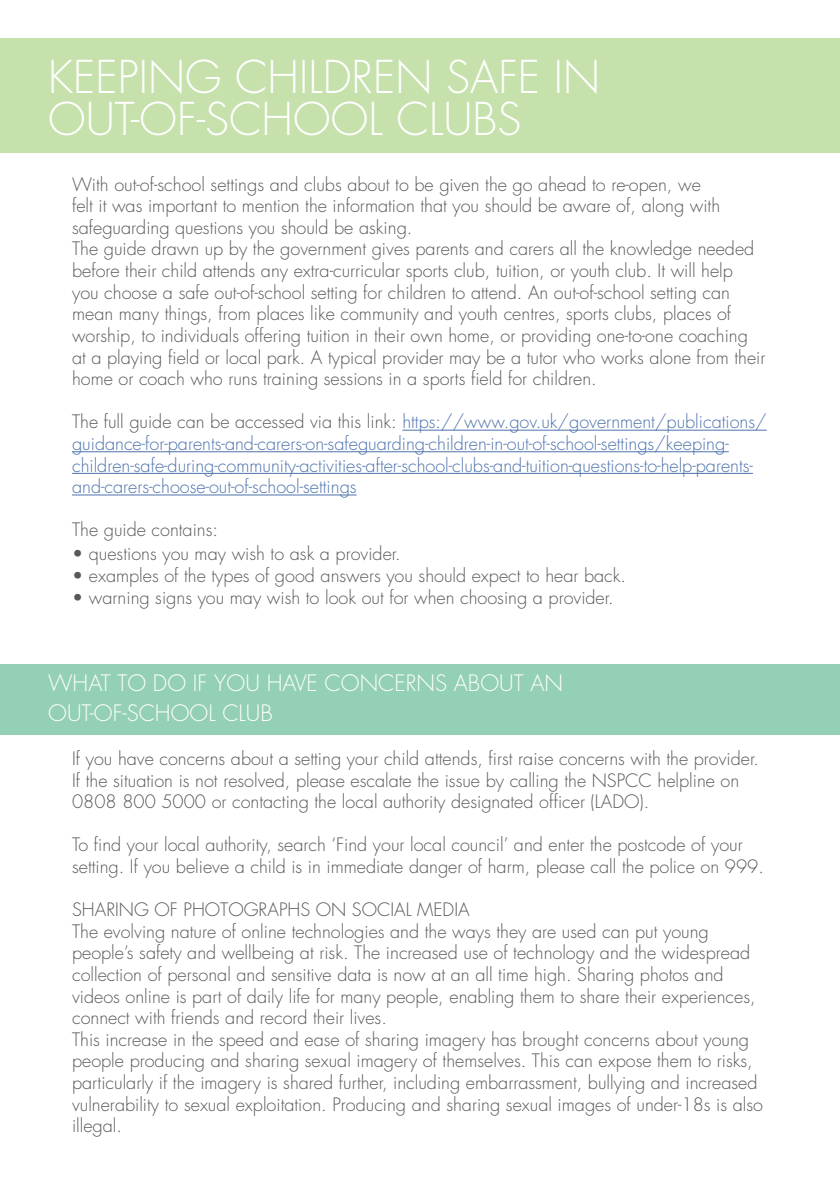
<style>
.page{position:relative;width:840px;height:1191px;background:#fff}
.page>*{position:absolute;margin:0;border:0;box-sizing:border-box;transform-origin:0 0}
.t1{font:300 44px "Futura Std";color:#fff}
.t2{font:300 22px "Futura Std";color:#fff}
.t3{font:300 18px/21.6px "Futura Std";color:#57585a}
.t4{font:300 18px/21.6px "Futura Std";color:#4d72ac}
.s1{color:#57585a}
</style>
<div class="page">
<div style="left:0;top:38px;width:839px;height:115px;background:#c6e1ac"></div>
<div style="left:0;top:663px;width:839px;height:71px;background:#94d0b5"></div>
<hr style="left:402px;top:430px;width:364px;height:1px;background:#4d72ac">
<hr style="left:72px;top:451px;width:656px;height:1px;background:#4d72ac">
<hr style="left:72px;top:473px;width:680px;height:1px;background:#4d72ac">
<hr style="left:72px;top:494px;width:284px;height:1px;background:#4d72ac">
<p class="t1" style="left:48px;top:50px;width:553px">KEEPING CHILDREN SAFE IN</p>
<p class="t1" style="left:48px;top:92px;width:474px">OUT-OF-SCHOOL CLUBS</p>
<p class="t3" style="left:72px;top:174px;width:649px">With out-of-school settings and clubs about to be given the go ahead to re-open, we felt it was important to mention the information that you should be aware of, along with safeguarding questions you should be asking.</p>
<p class="t3" style="left:72px;top:239px;width:694px">The guide drawn up by the government gives parents and carers all the knowledge needed before their child attends any extra-curricular sports club, tuition, or youth club. It will help<br>you choose a safe out-of-school setting for children to attend. An out-of-school setting can mean many things, from places like community and youth centres, sports clubs, places of worship, to individuals offering tuition in their own home, or providing one-to-one coaching at a playing field or local park. A typical provider may be a tutor who works alone from their home or coach who runs training sessions in a sports field for children.</p>
<p class="t4" style="left:72px;top:411px;width:695px"><span class="s1">The full guide can be accessed via this link:</span> https://www.gov.uk/government/publications/ guidance-for-parents-and-carers-on-safeguarding-children-in-out-of-school-settings/keeping&shy;children-safe-during-community-activities-after-school-clubs-and-tuition-questions-to-help-parents&shy;and-carers-choose-out-of-school-settings</p>
<p class="t3" style="left:72px;top:519px;width:147px">The guide contains:</p>
<p class="t3" style="left:72px;top:543px;width:330px">• questions you may wish to ask a provider.</p>
<p class="t3" style="left:72px;top:565px;width:555px">• examples of the types of good answers you should expect to hear back.</p>
<p class="t3" style="left:72px;top:587px;width:542px">• warning signs you may wish to look out for when choosing a provider.</p>
<p class="t2" style="left:48px;top:670px;width:516px">WHAT TO DO IF YOU HAVE CONCERNS ABOUT AN</p>
<p class="t2" style="left:48px;top:700px;width:226px">OUT-OF-SCHOOL CLUB</p>
<p class="t3" style="left:72px;top:748px;width:688px">If you have concerns about a setting your child attends, first raise concerns with the provider.<br>If the situation is not resolved, please escalate the issue by calling the NSPCC helpline on<br>0808 800 5000 or contacting the local authority designated officer (LADO).</p>
<p class="t3" style="left:72px;top:834px;width:693px">To find your local authority, search ‘Find your local council’ and enter the postcode of your setting. If you believe a child is in immediate danger of harm, please call the police on 999.</p>
<p class="t3" style="left:72px;top:899px;width:399px">SHARING OF PHOTOGRAPHS ON SOCIAL MEDIA</p>
<p class="t3" style="left:72px;top:921px;width:684px">The evolving nature of online technologies and the ways they are used can put young people’s safety and wellbeing at risk. The increased use of technology and the widespread collection of personal and sensitive data is now at an all time high. Sharing photos and videos online is part of daily life for many people, enabling them to share their experiences, connect with friends and record their lives.</p>
<p class="t3" style="left:72px;top:1029px;width:692px">This increase in the speed and ease of sharing imagery has brought concerns about young people producing and sharing sexual imagery of themselves. This can expose them to risks, particularly if the imagery is shared further, including embarrassment, bullying and increased vulnerability to sexual exploitation. Producing and sharing sexual images of under-18s is also illegal.</p>
</div>
